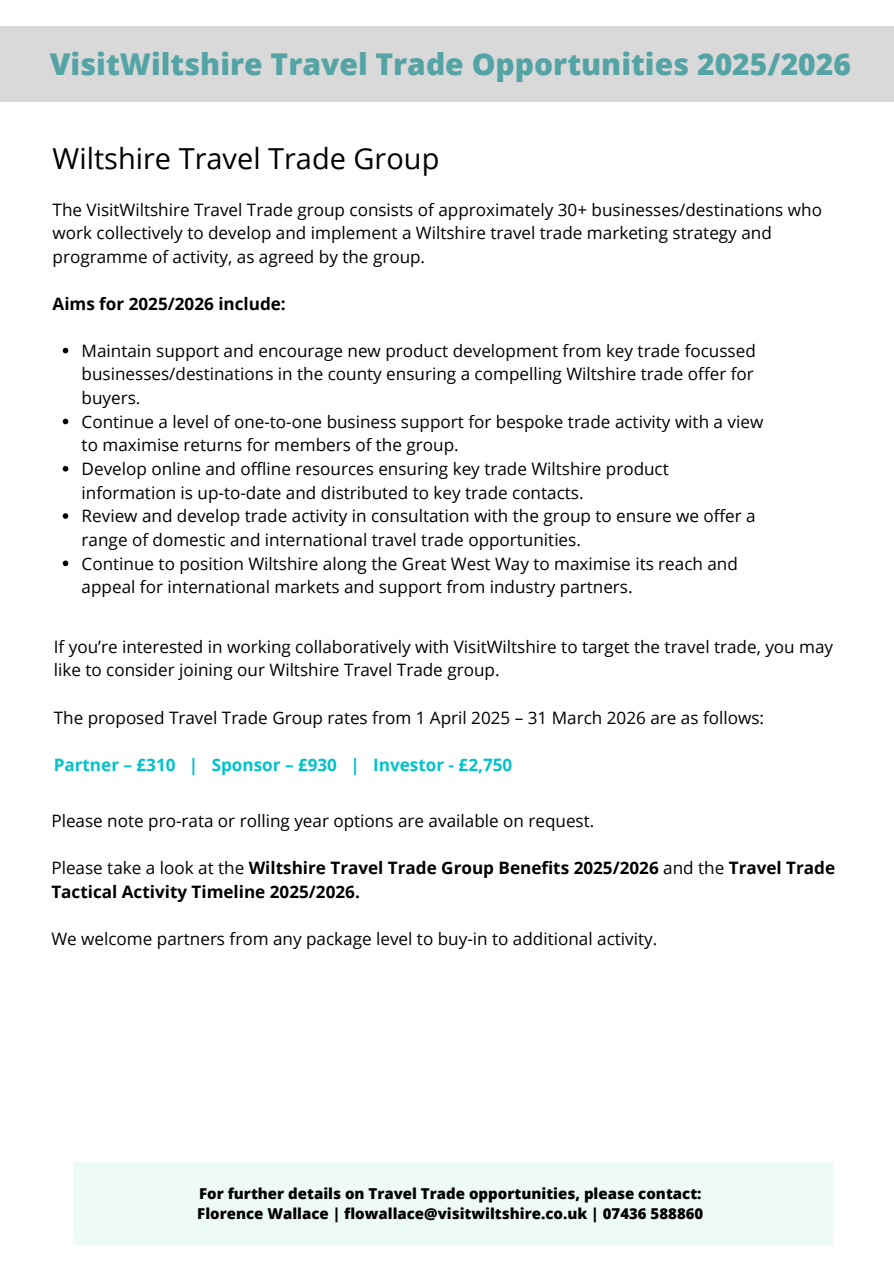
<style>
.page{position:relative;width:894px;height:1264px;background:#fff}
.page>*{position:absolute;margin:0;border:0;box-sizing:border-box;transform-origin:0 0}
.t1{font:800 30px "Open Sans";color:#55a4a5}
.t2{font:28.95px "Open Sans";color:#000}
.t3{font:17.1px/23.7px "Open Sans";color:#000}
.t4{font:700 17.1px/23.7px "Open Sans";color:#000}
.t5{font:700 17.1px "Open Sans";color:#00c2cb}
.t6{font:800 15px "Open Sans";color:#000}
.s1{font-weight:400}
</style>
<div class="page">
<div style="left:0;top:27px;width:893px;height:75px;background:#d9d9d9"></div>
<div style="left:73px;top:1162px;width:759px;height:82px;background:#edfaf8"></div>
<svg style="left:63px;top:348px;width:5px;height:5px"></svg>
<svg style="left:63px;top:418px;width:5px;height:6px"></svg>
<svg style="left:63px;top:466px;width:5px;height:5px"></svg>
<svg style="left:63px;top:513px;width:5px;height:6px"></svg>
<svg style="left:63px;top:560px;width:5px;height:6px"></svg>
<h4 class="t1" style="left:50px;top:43px;width:802px">VisitWiltshire Travel Trade Opportunities 2025/2026</h4>
<p class="t2" style="left:53px;top:138px;width:388px">Wiltshire Travel Trade Group</p>
<h3 class="t3" style="left:53px;top:197px;width:770px">The VisitWiltshire Travel Trade group consists of approximately 30+ businesses/destinations who work collectively to develop and implement a Wiltshire travel trade marketing strategy and programme of activity, as agreed by the group.</h3>
<p class="t4" style="left:53px;top:292px;width:235px">Aims for 2025/2026 include:</p>
<h4 class="t3" style="left:82px;top:338px;width:675px;text-align:justify">Maintain support and encourage new product development from key trade focussed businesses/destinations in the county ensuring a compelling Wiltshire trade offer for buyers.</h4>
<h4 class="t3" style="left:82px;top:409px;width:683px">Continue a level of one-to-one business support for bespoke trade activity with a view to maximise returns for members of the group.</h4>
<h3 class="t3" style="left:82px;top:456px;width:588px">Develop online and offline resources ensuring key trade Wiltshire product information is up-to-date and distributed to key trade contacts.</h3>
<h4 class="t3" style="left:82px;top:503px;width:675px">Review and develop trade activity in consultation with the group to ensure we offer a range of domestic and international travel trade opportunities.</h4>
<h4 class="t3" style="left:82px;top:551px;width:657px">Continue to position Wiltshire along the Great West Way to maximise its reach and appeal for international markets and support from industry partners.</h4>
<p class="t3" style="left:54px;top:634px;width:780px">If you’re interested in working collaboratively with VisitWiltshire to target the travel trade, you may like to consider joining our Wiltshire Travel Trade group.</p>
<p class="t3" style="left:54px;top:705px;width:711px">The proposed Travel Trade Group rates from 1 April 2025 – 31 March 2026 are as follows:</p>
<p class="t5" style="left:54px;top:752px;width:460px">Partner – £310 | Sponsor – £930 | Investor - £2,750</p>
<h4 class="t3" style="left:51px;top:808px;width:544px">Please note pro-rata or rolling year options are available on request.</h4>
<p class="t4" style="left:51px;top:855px;width:785px"><span class="s1">Please take a look at the</span> Wiltshire Travel Trade Group Benefits 2025/2026 <span class="s1">and the</span> Travel Trade<br>Tactical Activity Timeline 2025/2026.</p>
<p class="t3" style="left:51px;top:926px;width:607px">We welcome partners from any package level to buy-in to additional activity.</p>
<h1 class="t6" style="left:199px;top:1183px;width:504px">For further details on Travel Trade opportunities, please contact:</h1>
<h2 class="t6" style="left:197px;top:1203px;width:507px">Florence Wallace | flowallace@visitwiltshire.co.uk | 07436 588860</h2>
</div>
